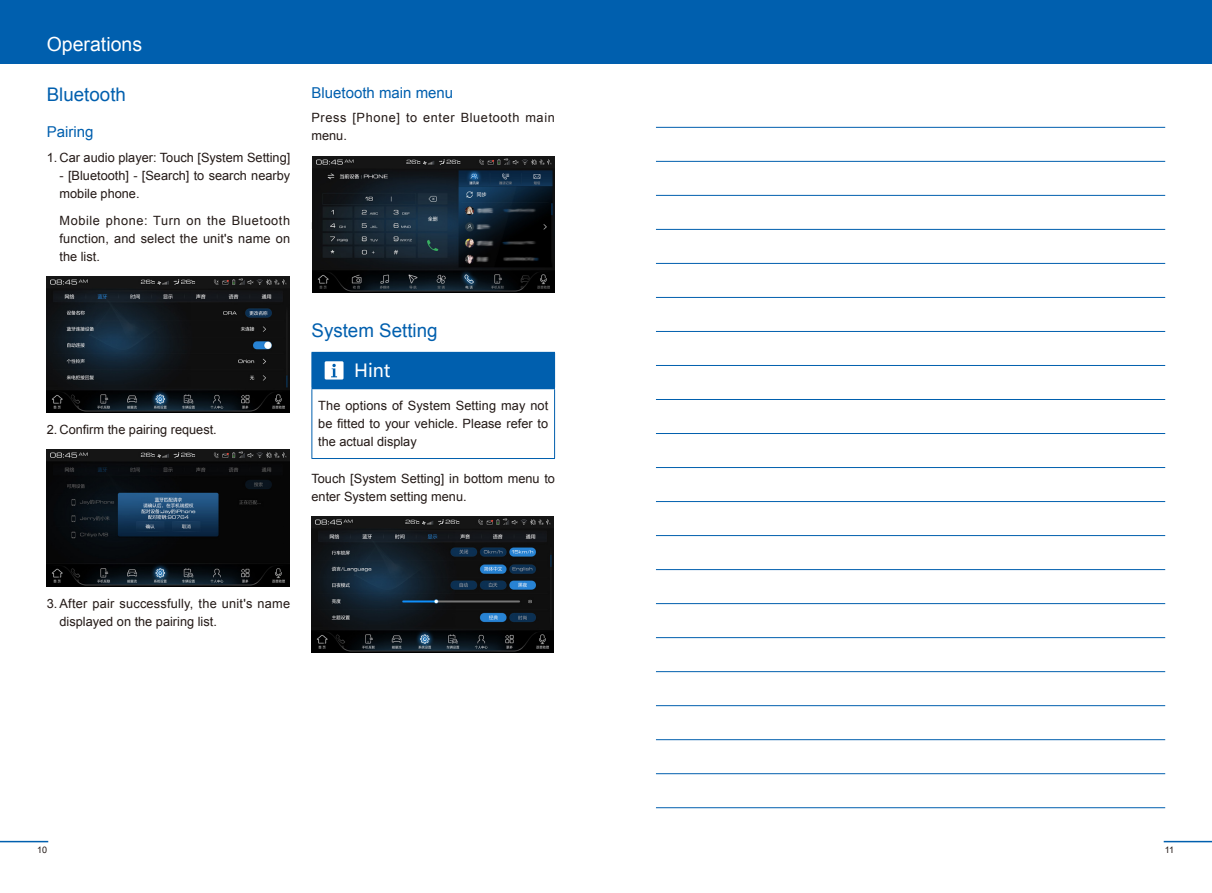
<style>
.page{position:relative;width:1212px;height:893px;background:#fff}
.page>*{position:absolute;margin:0;border:0;box-sizing:border-box;transform-origin:0 0}
.页面标题{font:19.5px "Arial";color:#fff}
.大标题{font:18.75px "Arial";color:#005fae}
.t1{font:18px "Microsoft Ya Hei";color:#fff}
.小标题{font:15px "Arial";color:#005fae}
.正文{font:12.75px/18px "Arial";color:#231916}
.正文-2{font:12.75px/18px "Arial";letter-spacing:.05em;color:#231916}
.t2{font:9px "Arial";color:#231916}
</style>
<div class="page">
<hr style="left:0;top:841px;width:48px;height:1px;background:#005fae">
<hr style="left:1164px;top:841px;width:48px;height:1px;background:#005fae">
<div style="left:0;top:0;width:1212px;height:64px;background:#005fae"></div>
<img style="left:47px;top:276px;width:242px;height:136px">
<img style="left:47px;top:450px;width:242px;height:136px">
<img style="left:313px;top:156px;width:242px;height:136px">
<div style="left:312px;top:352px;width:243px;height:36px;background:#005fae"></div>
<hr style="left:311px;top:389px;width:1px;height:69px;background:#005fae">
<hr style="left:554px;top:389px;width:1px;height:69px;background:#005fae">
<hr style="left:311px;top:458px;width:244px;height:1px;background:#005fae">
<hr style="left:311px;top:352px;width:244px;height:1px;background:#005fae">
<hr style="left:311px;top:353px;width:1px;height:35px;background:#005fae">
<hr style="left:311px;top:388px;width:244px;height:1px;background:#005fae">
<svg style="left:325px;top:361px;width:18px;height:19px"></svg>
<img style="left:311px;top:516px;width:243px;height:136px">
<hr style="left:656px;top:127px;width:509px;height:1px;background:#005fae">
<hr style="left:656px;top:161px;width:509px;height:1px;background:#005fae">
<hr style="left:656px;top:195px;width:509px;height:1px;background:#005fae">
<hr style="left:656px;top:229px;width:509px;height:1px;background:#005fae">
<hr style="left:656px;top:263px;width:509px;height:1px;background:#005fae">
<hr style="left:656px;top:297px;width:509px;height:1px;background:#005fae">
<hr style="left:656px;top:331px;width:509px;height:1px;background:#005fae">
<hr style="left:656px;top:365px;width:509px;height:1px;background:#005fae">
<hr style="left:656px;top:399px;width:509px;height:1px;background:#005fae">
<hr style="left:656px;top:433px;width:509px;height:1px;background:#005fae">
<hr style="left:656px;top:467px;width:509px;height:1px;background:#005fae">
<hr style="left:656px;top:501px;width:509px;height:1px;background:#005fae">
<hr style="left:656px;top:535px;width:509px;height:1px;background:#005fae">
<hr style="left:656px;top:569px;width:509px;height:1px;background:#005fae">
<hr style="left:656px;top:603px;width:509px;height:1px;background:#005fae">
<hr style="left:656px;top:637px;width:509px;height:1px;background:#005fae">
<hr style="left:656px;top:671px;width:509px;height:1px;background:#005fae">
<hr style="left:656px;top:705px;width:509px;height:1px;background:#005fae">
<hr style="left:656px;top:739px;width:509px;height:1px;background:#005fae">
<hr style="left:656px;top:773px;width:509px;height:1px;background:#005fae">
<hr style="left:656px;top:807px;width:509px;height:1px;background:#005fae">
<p class="页面标题" style="left:47px;top:31px;width:97px">Operations</p>
<p class="大标题" style="left:47px;top:82px;width:81px">Bluetooth</p>
<p class="小标题" style="left:47px;top:122px;width:48px">Pairing</p>
<p class="正文" style="left:47px;top:149px;width:245px">1. Car audio player: Touch [System Setting]</p>
<p class="正文" style="left:60px;top:167px;width:232px">- [Bluetooth] - [Search] to search nearby mobile phone.</p>
<p class="正文" style="left:60px;top:211px;width:232px;text-align:justify">Mobile phone: Turn on the Bluetooth function, and select the unit's name on the list.</p>
<p class="小标题" style="left:311px;top:83px;width:143px">Bluetooth main menu</p>
<p class="正文-2" style="left:311px;top:109px;width:245px">Press [Phone] to enter Bluetooth main menu.</p>
<p class="正文" style="left:47px;top:421px;width:172px">2. Confirm the pairing request.</p>
<p class="大标题" style="left:311px;top:318px;width:128px">System Setting</p>
<p class="t1" style="left:354px;top:358px;width:38px">Hint</p>
<p class="正文" style="left:318px;top:397px;width:232px;text-align:justify">The options of System Setting may not be fitted to your vehicle. Please refer to the actual display</p>
<p class="正文" style="left:311px;top:469px;width:245px">Touch [System Setting] in bottom menu to enter System setting menu.</p>
<p class="正文" style="left:60px;top:595px;width:232px;text-indent:-13px">3. After pair successfully, the unit's name displayed on the pairing list.</p>
<p class="t2" style="left:37px;top:844px;width:12px">10</p>
<p class="t2" style="left:1165px;top:844px;width:11px">11</p>
</div>
